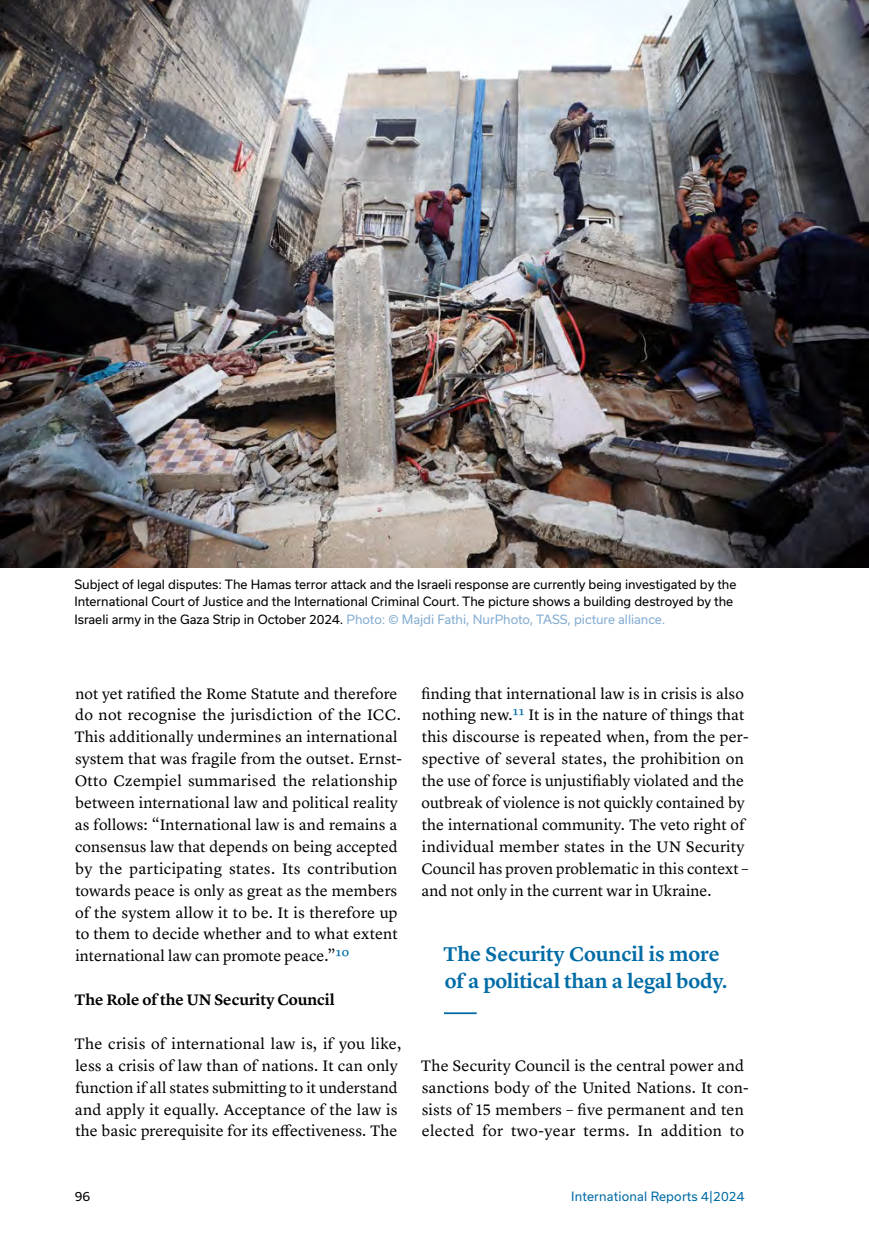
<style>
.page{position:relative;width:869px;height:1246px;background:#fff}
.page>*{position:absolute;margin:0;border:0;box-sizing:border-box;transform-origin:0 0}
.t1{font:600 20.65px/26.2px "Lyon Text";letter-spacing:-.005em;color:#006ca6}
.t2{font:15.75px/21.9px "Lyon Text";letter-spacing:.005em;color:#000}
.t3{font:600 15.75px "Lyon Text";color:#000}
.t4{font:12.25px/17.5px "Usual";color:#000}
.t5{font:12.25px "Usual";letter-spacing:.015em;color:#006ca6}
.s1{color:#85aed2}
.s2{color:#006ca6}
</style>
<div class="page">
<hr style="left:443px;top:1012px;width:33px;height:1px;background:#006ca6">
<img style="left:0;top:0;width:868px;height:567px">
<p class="t4" style="left:74px;top:575px;width:663px">Subject of legal disputes: The Hamas terror attack and the Israeli response are currently being investigated by the<br>International Court of Justice and the International Criminal Court. The picture shows a building destroyed by the<br>Israeli army in the Gaza Strip in October 2024. <span class="s1">Photo: © Majdi Fathi, NurPhoto, TASS, picture alliance.</span></p>
<p class="t2" style="left:74px;top:681px;width:329px">not yet ratified the Rome Statute and therefore do not recognise the jurisdiction of the ICC.<br>This additionally undermines an international system that was fragile from the outset. Ernst-Otto Czempiel summarised the relationship between international law and political reality as follows: “International law is and remains a consensus law that depends on being accepted by the participating states. Its contribution towards peace is only as great as the members of the system allow it to be. It is therefore up to them to decide whether and to what extent international law can promote peace.”<span class="s2">10</span></p>
<p class="t3" style="left:75px;top:987px;width:261px">The Role of the UN Security Council</p>
<p class="t2" style="left:74px;top:1031px;width:328px">The crisis of international law is, if you like, less a crisis of law than of nations. It can only function if all states submitting to it understand and apply it equally. Acceptance of the law is the basic prerequisite for its effectiveness. The</p>
<p class="t2" style="left:421px;top:681px;width:328px">finding that international law is in crisis is also nothing new.<span class="s2">11</span> It is in the nature of things that this discourse is repeated when, from the per&shy;spective of several states, the prohibition on the use of force is unjustifiably violated and the outbreak of violence is not quickly contained by the international community. The veto right of individual member states in the UN Security Council has proven problematic in this context – and not only in the current war in Ukraine.</p>
<h1 class="t1" style="left:443px;top:939px;width:285px">The Security Council is more of a political than a legal body.</h1>
<p class="t2" style="left:421px;top:1053px;width:329px">The Security Council is the central power and sanctions body of the United Nations. It con&shy;sists of 15 members – five permanent and ten elected for two-year terms. In addition to</p>
<p class="t4" style="left:75px;top:1186px;width:17px">96</p>
<p class="t5" style="left:571px;top:1188px;width:174px">International Reports 4|2024</p>
</div>
